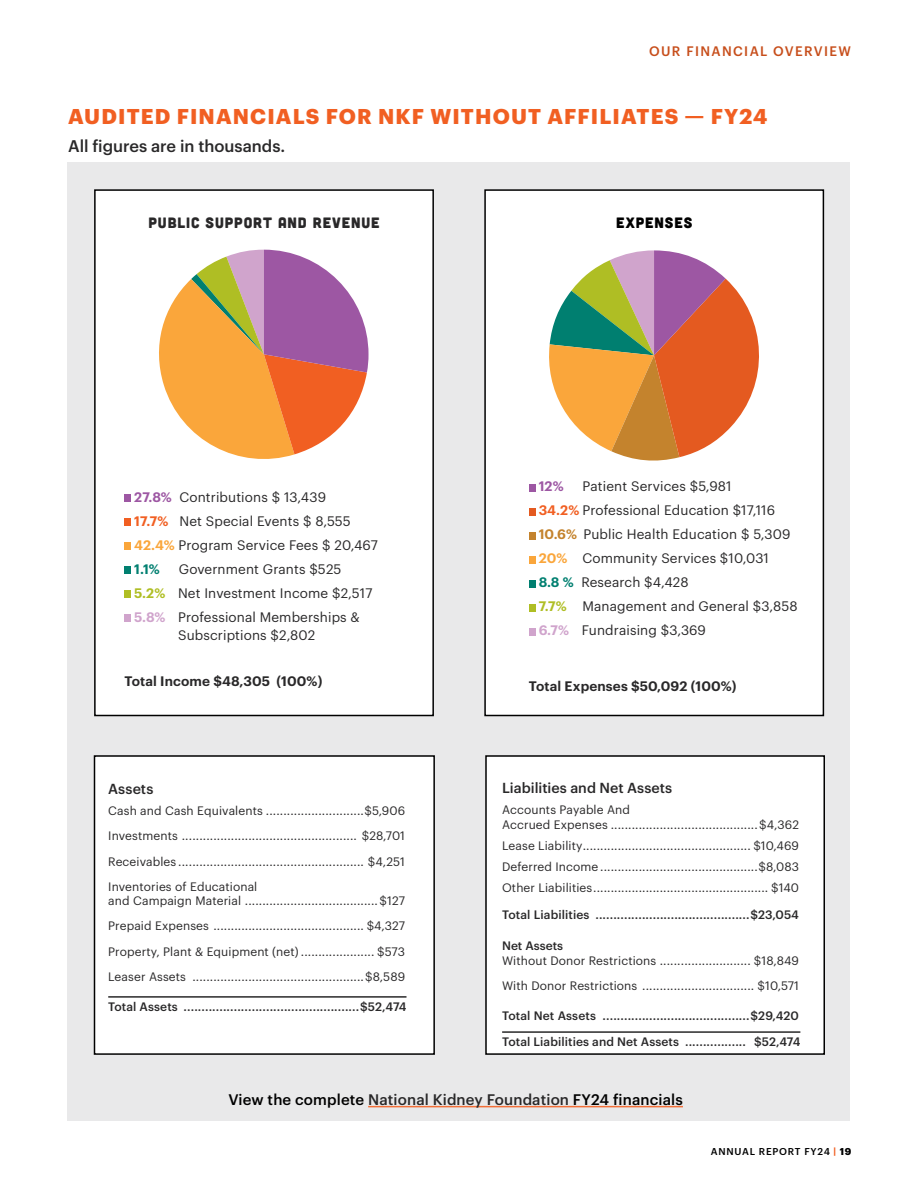
<style>
.page{position:relative;width:918px;height:1188px;background:#fff}
.page>*{position:absolute;margin:0;border:0;box-sizing:border-box;transform-origin:0 0}
.t1{font:700 21px "Graphik";letter-spacing:.055em;color:#f15f22}
.t2{font:500 16.5px "Graphik";letter-spacing:-.005em;color:#292829}
.t3{font:500 15px "Graphik";letter-spacing:.01em;color:#000}
.t4{font:15px "Cubano";letter-spacing:.065em;color:#292829}
.t5{font:15px "Cubano";letter-spacing:.065em;color:#000}
.t6{font:500 14.25px "Graphik";letter-spacing:.005em;color:#292829}
.t7{font:13.5px/24px "Graphik";letter-spacing:.01em;color:#292829}
.t8{font:600 13.5px "Graphik";letter-spacing:.01em;color:#292829}
.t9{font:500 13.5px "Graphik";letter-spacing:.105em;color:#c74e1b}
.t10{font:600 13.5px "Graphik";color:#9d57a3}
.t11{font:12px/25.2px "Graphik";letter-spacing:.01em;color:#292829;text-align:justify}
.t12{font:500 12px/26.2px "Graphik";letter-spacing:.01em;color:#292829}
.t13{font:500 9.75px "Graphik";letter-spacing:.08em;color:#000}
.s1{font-weight:600;color:#9d57a3}
.s2{font-weight:600;color:#f15f22}
.s3{font-weight:600;color:#faa63b}
.s4{font-weight:600;color:#007f70}
.s5{font-weight:600;color:#afbe24}
.s6{font-weight:600;color:#d0a4cc}
.s7{font-weight:600;color:#c4832d}
.s8{color:#292829}
.s9{font-weight:700;color:#f15f22}
.s10{font-weight:700}
</style>
<div class="page">
<div style="left:68px;top:162px;width:782px;height:958px;background:#e9e9ea"></div>
<hr style="left:0;top:839px;width:1px;height:77px;background:#f15f22">
<div style="left:95px;top:190px;width:338px;height:526px;background:#fff"></div>
<div style="left:94px;top:189px;width:340px;height:527px;border:2px solid #000"></div>
<svg style="left:159px;top:250px;width:210px;height:209px"></svg>
<div style="left:485px;top:190px;width:338px;height:526px;background:#fff"></div>
<div style="left:484px;top:189px;width:340px;height:527px;border:2px solid #000"></div>
<div style="left:125px;top:495px;width:6px;height:7px;background:#9d57a3"></div>
<div style="left:125px;top:519px;width:6px;height:7px;background:#f15f22"></div>
<div style="left:125px;top:543px;width:6px;height:7px;background:#faa63b"></div>
<div style="left:125px;top:567px;width:6px;height:7px;background:#007f70"></div>
<div style="left:125px;top:591px;width:6px;height:7px;background:#afbe24"></div>
<div style="left:125px;top:615px;width:6px;height:7px;background:#d0a4cc"></div>
<div style="left:94px;top:756px;width:340px;height:298px;background:#fff"></div>
<div style="left:94px;top:755px;width:341px;height:300px;border:2px solid #000"></div>
<div style="left:486px;top:756px;width:338px;height:298px;background:#fff"></div>
<div style="left:485px;top:755px;width:340px;height:300px;border:2px solid #000"></div>
<hr style="left:502px;top:1031px;width:298px;height:2px;background:#292829">
<hr style="left:108px;top:996px;width:298px;height:2px;background:#292829">
<hr style="left:368px;top:1106px;width:315px;height:1px;background:#f36f38">
<div style="left:529px;top:484px;width:6px;height:7px;background:#9d57a3"></div>
<div style="left:529px;top:508px;width:6px;height:7px;background:#e45a20"></div>
<div style="left:529px;top:532px;width:6px;height:7px;background:#c4832d"></div>
<div style="left:529px;top:556px;width:6px;height:7px;background:#faa63b"></div>
<div style="left:529px;top:580px;width:6px;height:7px;background:#007f70"></div>
<div style="left:529px;top:604px;width:6px;height:7px;background:#afbe24"></div>
<div style="left:529px;top:628px;width:6px;height:7px;background:#d0a4cc"></div>
<svg style="left:549px;top:250px;width:210px;height:211px"></svg>
<p class="t9" style="left:649px;top:41px;width:203px">OUR FINANCIAL OVERVIEW</p>
<h1 class="t1" style="left:68px;top:100px;width:701px">AUDITED FINANCIALS FOR NKF WITHOUT AFFILIATES — FY24</h1>
<h2 class="t2" style="left:68px;top:134px;width:219px">All figures are in thousands.</h2>
<p class="t4" style="left:148px;top:213px;width:233px">PUBLIC SUPPORT AND REVENUE</p>
<p class="t5" style="left:616px;top:213px;width:78px">EXPENSES</p>
<p class="t7" style="left:134px;top:484px;width:245px"><span class="s1">27.8%</span> Contributions $ 13,439<br><span class="s2">17.7%</span> Net Special Events $ 8,555<br><span class="s3">42.4%</span> Program Service Fees $ 20,467<br><span class="s4">1.1%</span></p>
<p class="t7" style="left:134px;top:556px;width:240px;text-indent:45px">Government Grants $525<br><span class="s5">5.2%</span> Net Investment Income $2,517<br><span class="s6">5.8%</span> Professional Memberships &amp;</p>
<p class="t7" style="left:178px;top:622px;width:139px">Subscriptions $2,802</p>
<p class="t8" style="left:125px;top:670px;width:199px">Total Income $48,305 (100%)</p>
<p class="t6" style="left:108px;top:778px;width:47px">Assets</p>
<p class="t11" style="left:108px;top:797px;width:298px">Cash and Cash Equivalents ............................$5,906<br>Investments .................................................. $28,701<br>Receivables ..................................................... $4,251<br>Inventories of Educational</p>
<p class="t11" style="left:108px;top:887px;width:298px">and Campaign Material ......................................$127<br>Prepaid Expenses ........................................... $4,327<br>Property, Plant &amp; Equipment (net) ..................... $573<br>Leaser Assets .................................................$8,589</p>
<p class="t12" style="left:108px;top:993px;width:300px">Total Assets .................................................$52,474</p>
<p class="t7" style="left:539px;top:473px;width:260px;text-indent:44px">Patient Services $5,981<br><span class="s2">34.2%</span> Professional Education $17,116<br><span class="s7">10.6%</span> Public Health Education $ 5,309<br><span class="s3">20%</span> Community Services $10,031<br><span class="s4">8.8 %</span> Research $4,428<br><span class="s5">7.7%</span> Management and General $3,858<br><span class="s6">6.7%</span> Fundraising $3,369</p>
<p class="t10" style="left:539px;top:476px;width:27px">12%</p>
<p class="t8" style="left:529px;top:676px;width:209px">Total Expenses $50,092 (100%)</p>
<p class="t6" style="left:502px;top:777px;width:172px">Liabilities and Net Assets</p>
<p class="t11" style="left:502px;top:802px;width:298px;line-height:14.4px">Accounts Payable And<br>Accrued Expenses ..........................................$4,362</p>
<p class="t11" style="left:502px;top:834px;width:298px;line-height:21.1px">Lease Liability................................................ $10,469<br>Deferred Income .............................................$8,083<br>Other Liabilities.................................................. $140</p>
<p class="t12" style="left:502px;top:900px;width:298px">Total Liabilities ...........................................$23,054</p>
<p class="t12" style="left:502px;top:932px;width:63px">Net Assets</p>
<p class="t11" style="left:502px;top:947px;width:298px">Without Donor Restrictions .......................... $18,849<br>With Donor Restrictions ................................ $10,571</p>
<p class="t12" style="left:502px;top:1002px;width:300px">Total Net Assets .........................................$29,420<br>Total Liabilities and Net Assets ................. $52,474</p>
<p class="t3" style="left:228px;top:1088px;width:456px">View the complete <span class="s8">National Kidney Foundation</span> FY24 financials</p>
<p class="t13" style="left:711px;top:1144px;width:142px">ANNUAL REPORT FY24 <span class="s9">|</span> <span class="s10">19</span></p>
</div>
